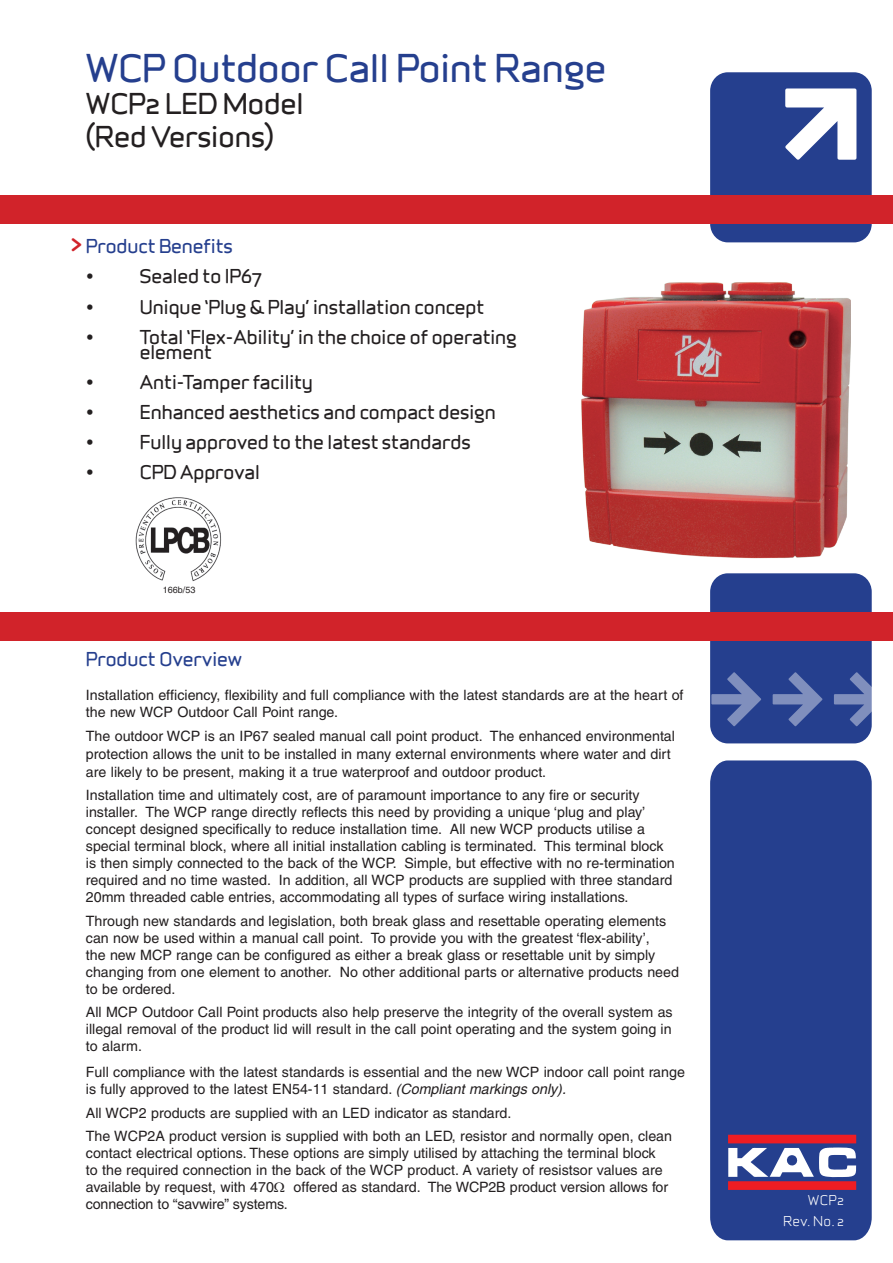
<style>
.page{position:relative;width:893px;height:1263px;background:#fff}
.page>*{position:absolute;margin:0;border:0;box-sizing:border-box;transform-origin:0 0}
.t1{font:36px "Infinity ST Bold";color:#253f8e}
.t2{font:27px "Infinity ST Bold";color:#231f20}
.t3{font:26.55px "Infinity ST Bold";color:#d1232a}
.t4{font:18px "Infinity ST Bold";color:#231f20}
.t5{font:18px "Infinity ST Bold";color:#253f8e}
.t6{font:14.25px/17.1px "Helvetica";color:#231f20}
.t7{font:12.75px "Infinity ST Medium";letter-spacing:.03em;color:#fff}
.t8{font:9px "Helvetica";color:#231f20}
.s1{font-style:italic}
</style>
<div class="page">
<div style="left:710px;top:573px;width:162px;height:170px;background:#253f8e;border-radius:18px"></div>
<svg style="left:711px;top:672px;width:50px;height:54px"></svg>
<svg style="left:773px;top:672px;width:49px;height:54px"></svg>
<svg style="left:834px;top:672px;width:38px;height:54px"></svg>
<div style="left:710px;top:760px;width:162px;height:480px;background:#253f8e"></div>
<div style="left:710px;top:72px;width:162px;height:170px;background:#253f8e;border-radius:18px"></div>
<svg style="left:785px;top:88px;width:71px;height:72px"></svg>
<svg style="left:728px;top:1135px;width:128px;height:55px"></svg>
<div style="left:0;top:196px;width:893px;height:28px;background:#d1232a"></div>
<div style="left:0;top:612px;width:893px;height:28px;background:#d1232a"></div>
<img style="left:136px;top:497px;width:86px;height:84px">
<img style="left:581px;top:282px;width:269px;height:305px">
<p class="t1" style="left:86px;top:42px;width:522px">WCP Outdoor Call Point Range</p>
<p class="t2" style="left:86px;top:84px;width:219px">WCP2 LED Model</p>
<p class="t2" style="left:86px;top:116px;width:190px">(Red Versions)</p>
<p class="t3" style="left:71px;top:222px;width:12px">&gt;</p>
<p class="t5" style="left:86px;top:233px;width:148px">Product Benefits</p>
<p class="t4" style="left:86px;top:263px;width:10px">•</p>
<p class="t4" style="left:140px;top:263px;width:123px">Sealed to IP67</p>
<p class="t4" style="left:86px;top:293px;width:10px">•</p>
<p class="t4" style="left:140px;top:293px;width:346px">Unique ‘Plug &amp; Play’ installation concept</p>
<p class="t4" style="left:86px;top:323px;width:10px">•</p>
<p class="t4" style="left:140px;top:323px;width:378px">Total ‘Flex-Ability’ in the choice of operating</p>
<p class="t4" style="left:140px;top:338px;width:74px">element</p>
<p class="t4" style="left:86px;top:368px;width:10px">•</p>
<p class="t4" style="left:140px;top:368px;width:175px">Anti-Tamper facility</p>
<p class="t4" style="left:86px;top:398px;width:10px">•</p>
<p class="t4" style="left:140px;top:398px;width:357px">Enhanced aesthetics and compact design</p>
<p class="t4" style="left:86px;top:428px;width:10px">•</p>
<p class="t4" style="left:140px;top:428px;width:332px">Fully approved to the latest standards</p>
<p class="t4" style="left:86px;top:458px;width:10px">•</p>
<p class="t4" style="left:140px;top:458px;width:121px">CPD Approval</p>
<p class="t8" style="left:163px;top:584px;width:34px">166b/53</p>
<p class="t5" style="left:86px;top:646px;width:158px">Product Overview</p>
<p class="t6" style="left:86px;top:686px;width:599px">Installation efficiency, flexibility and full compliance with the latest standards are at the heart of the new WCP Outdoor Call Point range.</p>
<p class="t6" style="left:86px;top:727px;width:591px;line-height:18px">The outdoor WCP is an IP67 sealed manual call point product. The enhanced environmental protection allows the unit to be installed in many external environments where water and dirt are likely to be present, making it a true waterproof and outdoor product.</p>
<p class="t6" style="left:86px;top:786px;width:590px">Installation time and ultimately cost, are of paramount importance to any fire or security installer. The WCP range directly reflects this need by providing a unique ‘plug and play’ concept designed specifically to reduce installation time. All new WCP products utilise a special terminal block, where all initial installation cabling is terminated. This terminal block is then simply connected to the back of the WCP. Simple, but effective with no re-termination required and no time wasted. In addition, all WCP products are supplied with three standard 20mm threaded cable entries, accommodating all types of surface wiring installations.</p>
<p class="t6" style="left:86px;top:912px;width:595px">Through new standards and legislation, both break glass and resettable operating elements can now be used within a manual call point. To provide you with the greatest ‘flex-ability’,<br>the new MCP range can be configured as either a break glass or resettable unit by simply changing from one element to another. No other additional parts or alternative products need to be ordered.</p>
<p class="t6" style="left:86px;top:1003px;width:588px;text-align:justify">All MCP Outdoor Call Point products also help preserve the integrity of the overall system as illegal removal of the product lid will result in the call point operating and the system going in to alarm.</p>
<p class="t6" style="left:86px;top:1064px;width:601px">Full compliance with the latest standards is essential and the new WCP indoor call point range is fully approved to the latest EN54-11 standard. <span class="s1">(Compliant markings only).</span></p>
<p class="t6" style="left:86px;top:1104px;width:427px">All WCP2 products are supplied with an LED indicator as standard.</p>
<p class="t6" style="left:86px;top:1127px;width:588px">The WCP2A product version is supplied with both an LED, resistor and normally open, clean contact electrical options. These options are simply utilised by attaching the terminal block<br>to the required connection in the back of the WCP product. A variety of resistsor values are available by request, with 470</p>
<p class="t6" style="left:294px;top:1178px;width:376px">offered as standard. The WCP2B product version allows for</p>
<p class="t6" style="left:86px;top:1195px;width:203px">connection to “savwire” systems.</p>
<p class="t7" style="left:808px;top:1191px;width:38px">WCP2</p>
<p class="t7" style="left:783px;top:1212px;width:63px">Rev. No. 2</p>
</div>
